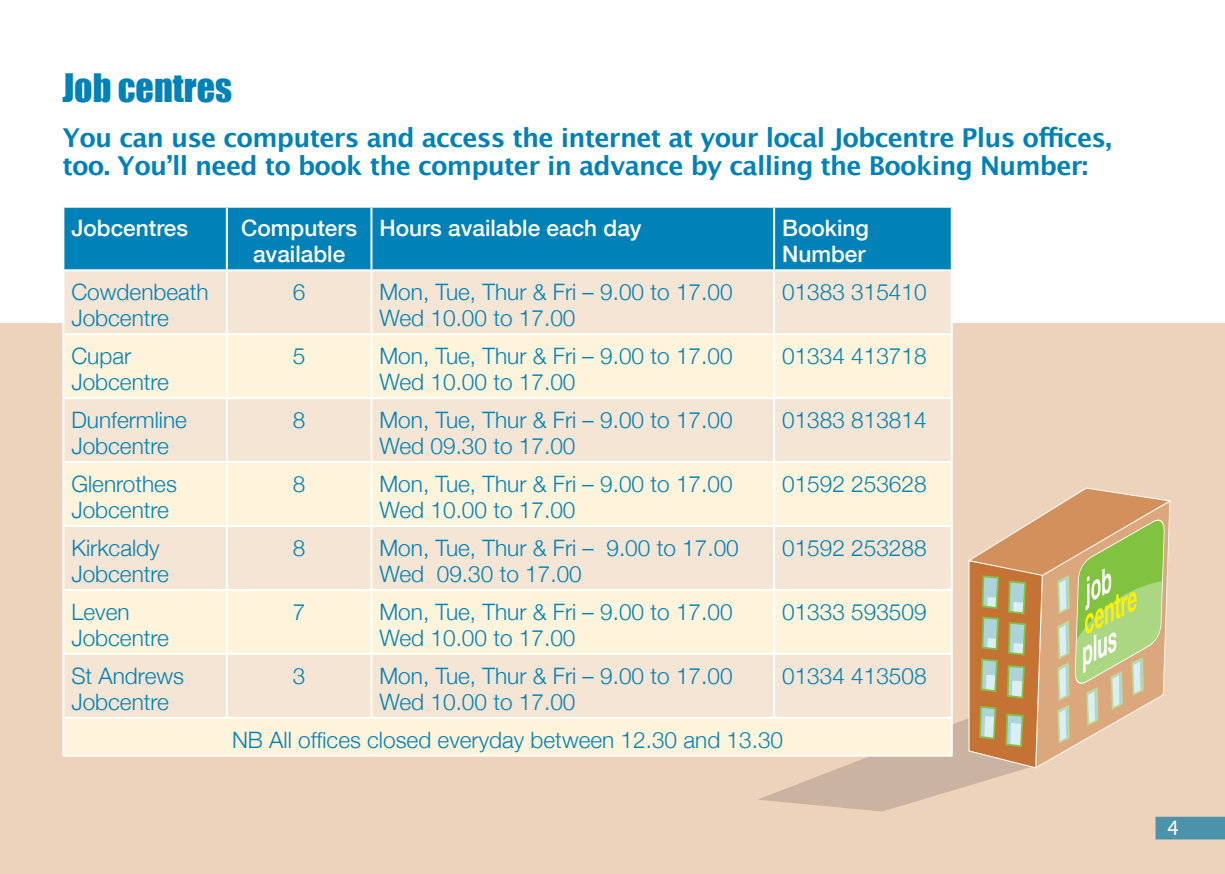
<style>
.page{position:relative;width:1225px;height:874px;background:#fff}
.page>*{position:absolute;margin:0;border:0;box-sizing:border-box;transform-origin:0 0}
.t1{font:36px "Impact";color:#0081b7}
.t2{font:700 26px/28px "Lucida Grande";letter-spacing:-.03em;color:#0081b7}
.t3{font:300 22.6px/26px "Helvetica Neue";color:#0081b7}
.t4{font:500 22.6px/26px "Helvetica Neue";color:#fff;text-align:center}
.t5{font:20px "Lucida Grande";color:#fff}
</style>
<div class="page">
<div style="left:0;top:323px;width:1225px;height:550px;background:#edd3bc"></div>
<svg style="left:757px;top:487px;width:413px;height:324px"></svg>
<div style="left:64px;top:208px;width:886px;height:61px;background:#0081b7"></div>
<div style="left:64px;top:271px;width:886px;height:62px;background:#f4e5d5"></div>
<svg style="left:64px;top:335px;width:886px;height:419px;background:#f9edd8"></svg>
<hr style="left:226px;top:208px;width:2px;height:61px;background:#fff">
<hr style="left:370px;top:208px;width:2px;height:61px;background:#fff">
<hr style="left:773px;top:208px;width:2px;height:61px;background:#fff">
<hr style="left:226px;top:271px;width:2px;height:62px;background:#fff">
<hr style="left:370px;top:271px;width:2px;height:62px;background:#fff">
<hr style="left:773px;top:271px;width:2px;height:62px;background:#fff">
<hr style="left:62px;top:333px;width:165px;height:2px;background:#fff">
<hr style="left:227px;top:333px;width:144px;height:2px;background:#fff">
<hr style="left:226px;top:335px;width:2px;height:62px;background:#fff">
<hr style="left:371px;top:333px;width:403px;height:2px;background:#fff">
<hr style="left:370px;top:335px;width:2px;height:62px;background:#fff">
<hr style="left:774px;top:333px;width:178px;height:2px;background:#fff">
<hr style="left:773px;top:335px;width:2px;height:62px;background:#fff">
<hr style="left:62px;top:397px;width:165px;height:2px;background:#fff">
<hr style="left:227px;top:397px;width:144px;height:2px;background:#fff">
<hr style="left:226px;top:399px;width:2px;height:62px;background:#fff">
<hr style="left:371px;top:397px;width:403px;height:2px;background:#fff">
<hr style="left:370px;top:399px;width:2px;height:62px;background:#fff">
<hr style="left:774px;top:397px;width:178px;height:2px;background:#fff">
<hr style="left:773px;top:399px;width:2px;height:62px;background:#fff">
<hr style="left:62px;top:461px;width:165px;height:2px;background:#fff">
<hr style="left:227px;top:461px;width:144px;height:2px;background:#fff">
<hr style="left:226px;top:463px;width:2px;height:61px;background:#fff">
<hr style="left:371px;top:461px;width:403px;height:2px;background:#fff">
<hr style="left:370px;top:463px;width:2px;height:61px;background:#fff">
<hr style="left:774px;top:461px;width:178px;height:2px;background:#fff">
<hr style="left:773px;top:463px;width:2px;height:61px;background:#fff">
<hr style="left:62px;top:524px;width:165px;height:2px;background:#fff">
<hr style="left:227px;top:524px;width:144px;height:2px;background:#fff">
<hr style="left:226px;top:526px;width:2px;height:62px;background:#fff">
<hr style="left:371px;top:524px;width:403px;height:2px;background:#fff">
<hr style="left:370px;top:526px;width:2px;height:62px;background:#fff">
<hr style="left:774px;top:524px;width:178px;height:2px;background:#fff">
<hr style="left:773px;top:526px;width:2px;height:62px;background:#fff">
<hr style="left:62px;top:588px;width:165px;height:2px;background:#fff">
<hr style="left:227px;top:588px;width:144px;height:2px;background:#fff">
<hr style="left:226px;top:590px;width:2px;height:62px;background:#fff">
<hr style="left:371px;top:588px;width:403px;height:2px;background:#fff">
<hr style="left:370px;top:590px;width:2px;height:62px;background:#fff">
<hr style="left:774px;top:588px;width:178px;height:2px;background:#fff">
<hr style="left:773px;top:590px;width:2px;height:62px;background:#fff">
<hr style="left:62px;top:652px;width:165px;height:2px;background:#fff">
<hr style="left:227px;top:652px;width:144px;height:2px;background:#fff">
<hr style="left:226px;top:654px;width:2px;height:62px;background:#fff">
<hr style="left:371px;top:652px;width:403px;height:2px;background:#fff">
<hr style="left:370px;top:654px;width:2px;height:62px;background:#fff">
<hr style="left:774px;top:652px;width:178px;height:2px;background:#fff">
<hr style="left:773px;top:654px;width:2px;height:62px;background:#fff">
<hr style="left:62px;top:716px;width:165px;height:2px;background:#fff">
<hr style="left:227px;top:716px;width:144px;height:2px;background:#fff">
<hr style="left:371px;top:716px;width:403px;height:2px;background:#fff">
<hr style="left:774px;top:716px;width:178px;height:2px;background:#fff">
<hr style="left:62px;top:754px;width:165px;height:2px;background:#fff">
<hr style="left:227px;top:754px;width:144px;height:2px;background:#fff">
<hr style="left:371px;top:754px;width:403px;height:2px;background:#fff">
<hr style="left:774px;top:754px;width:178px;height:2px;background:#fff">
<hr style="left:62px;top:271px;width:2px;height:62px;background:#fff">
<hr style="left:950px;top:271px;width:2px;height:62px;background:#fff">
<hr style="left:62px;top:335px;width:2px;height:62px;background:#fff">
<hr style="left:950px;top:335px;width:2px;height:62px;background:#fff">
<hr style="left:62px;top:399px;width:2px;height:62px;background:#fff">
<hr style="left:950px;top:399px;width:2px;height:62px;background:#fff">
<hr style="left:62px;top:463px;width:2px;height:61px;background:#fff">
<hr style="left:950px;top:463px;width:2px;height:61px;background:#fff">
<hr style="left:62px;top:526px;width:2px;height:62px;background:#fff">
<hr style="left:950px;top:526px;width:2px;height:62px;background:#fff">
<hr style="left:62px;top:590px;width:2px;height:62px;background:#fff">
<hr style="left:950px;top:590px;width:2px;height:62px;background:#fff">
<hr style="left:62px;top:654px;width:2px;height:62px;background:#fff">
<hr style="left:950px;top:654px;width:2px;height:62px;background:#fff">
<hr style="left:62px;top:718px;width:2px;height:36px;background:#fff">
<hr style="left:950px;top:718px;width:2px;height:36px;background:#fff">
<div style="left:1155px;top:816px;width:70px;height:23px;background:#4b92aa"></div>
<h1 class="t1" style="left:62px;top:60px;width:171px">Job centres</h1>
<p class="t2" style="left:62px;top:124px;width:1051px">You can use computers and access the internet at your local Jobcentre Plus offices, too. You’ll need to book the computer in advance by calling the Booking Number:</p>
<p class="t4" style="left:71px;top:214px;width:118px">Jobcentres</p>
<p class="t4" style="left:241px;top:214px;width:117px">Computers available</p>
<p class="t4" style="left:379px;top:214px;width:264px">Hours available each day</p>
<p class="t4" style="left:782px;top:214px;width:88px;text-align:left">Booking<br>Number</p>
<p class="t3" style="left:71px;top:278px;width:139px">Cowdenbeath<br>Jobcentre</p>
<p class="t3" style="left:293px;top:278px;width:14px">6</p>
<p class="t3" style="left:379px;top:278px;width:354px">Mon, Tue, Thur &amp; Fri – 9.00 to 17.00<br>Wed 10.00 to 17.00</p>
<p class="t3" style="left:782px;top:278px;width:146px">01383 315410</p>
<p class="t3" style="left:71px;top:341px;width:99px">Cupar<br>Jobcentre</p>
<p class="t3" style="left:293px;top:341px;width:14px">5</p>
<p class="t3" style="left:379px;top:341px;width:354px">Mon, Tue, Thur &amp; Fri – 9.00 to 17.00<br>Wed 10.00 to 17.00</p>
<p class="t3" style="left:782px;top:341px;width:146px">01334 413718</p>
<p class="t3" style="left:71px;top:405px;width:117px">Dunfermline<br>Jobcentre</p>
<p class="t3" style="left:293px;top:405px;width:14px">8</p>
<p class="t3" style="left:379px;top:405px;width:354px">Mon, Tue, Thur &amp; Fri – 9.00 to 17.00<br>Wed 09.30 to 17.00</p>
<p class="t3" style="left:782px;top:405px;width:146px">01383 813814</p>
<p class="t3" style="left:71px;top:469px;width:107px">Glenrothes<br>Jobcentre</p>
<p class="t3" style="left:293px;top:469px;width:14px">8</p>
<p class="t3" style="left:379px;top:469px;width:354px">Mon, Tue, Thur &amp; Fri – 9.00 to 17.00<br>Wed 10.00 to 17.00</p>
<p class="t3" style="left:782px;top:469px;width:146px">01592 253628</p>
<p class="t3" style="left:71px;top:533px;width:99px">Kirkcaldy<br>Jobcentre</p>
<p class="t3" style="left:293px;top:533px;width:14px">8</p>
<p class="t3" style="left:379px;top:533px;width:361px">Mon, Tue, Thur &amp; Fri – 9.00 to 17.00<br>Wed 09.30 to 17.00</p>
<p class="t3" style="left:782px;top:533px;width:146px">01592 253288</p>
<p class="t3" style="left:71px;top:597px;width:99px">Leven<br>Jobcentre</p>
<p class="t3" style="left:293px;top:597px;width:14px">7</p>
<p class="t3" style="left:379px;top:597px;width:354px">Mon, Tue, Thur &amp; Fri – 9.00 to 17.00<br>Wed 10.00 to 17.00</p>
<p class="t3" style="left:782px;top:597px;width:146px">01333 593509</p>
<p class="t3" style="left:71px;top:661px;width:114px">St Andrews<br>Jobcentre</p>
<p class="t3" style="left:293px;top:661px;width:14px">3</p>
<p class="t3" style="left:379px;top:661px;width:354px">Mon, Tue, Thur &amp; Fri – 9.00 to 17.00<br>Wed 10.00 to 17.00</p>
<p class="t3" style="left:782px;top:661px;width:146px">01334 413508</p>
<p class="t3" style="left:232px;top:725px;width:553px">NB All offices closed everyday between 12.30 and 13.30</p>
<p class="t5" style="left:1166px;top:816px;width:14px">4</p>
</div>
